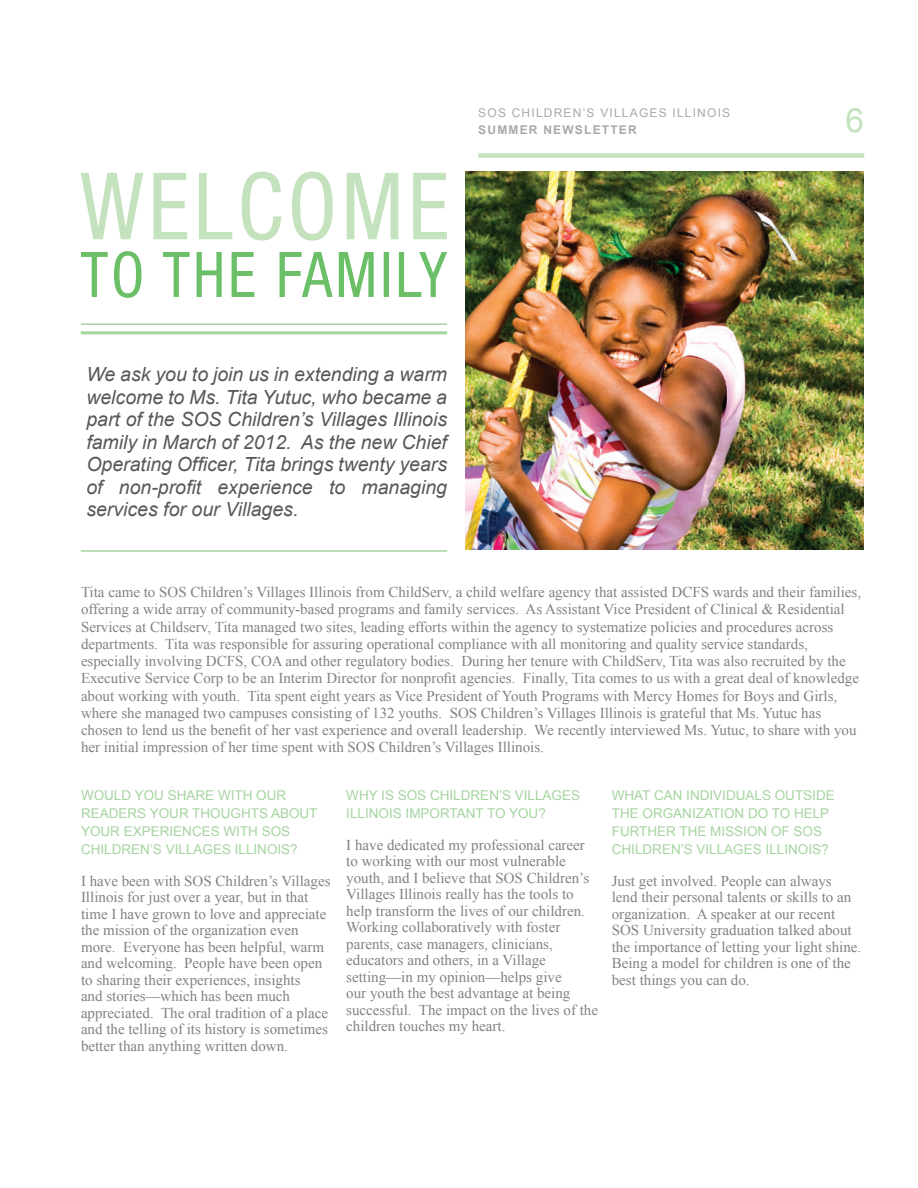
<style>
.page{position:relative;width:918px;height:1188px;background:#fff}
.page>*{position:absolute;margin:0;border:0;box-sizing:border-box;transform-origin:0 0}
.t1{font:33.45px "Arial";color:#c4e2bd}
.t2{font:italic 19.5px/22.5px "Arial";color:#57585a;text-align:justify}
.t3{font:15px/16.5px "Times New Roman";color:#808285}
.t4{font:13.5px/18px "Arial";color:#a6d4a0}
.t5{font:12px "Arial";letter-spacing:.1em;color:#a8a9ad}
.t6{font:700 12px "Arial";letter-spacing:.1em;color:#a8a9ad}
</style>
<div class="page">
<div style="left:478px;top:153px;width:386px;height:5px;background:#c4e2bd"></div>
<svg style="left:81px;top:172px;width:366px;height:69px"></svg>
<svg style="left:81px;top:251px;width:366px;height:47px"></svg>
<img style="left:466px;top:171px;width:398px;height:378px">
<hr style="left:81px;top:331px;width:366px;height:3px;background:#a6d4a0">
<hr style="left:81px;top:323px;width:366px;height:2px;background:#a6d4a0">
<hr style="left:81px;top:550px;width:366px;height:2px;background:#a6d4a0">
<p class="t5" style="left:478px;top:105px;width:253px">SOS CHILDREN’S VILLAGES ILLINOIS</p>
<p class="t6" style="left:478px;top:122px;width:160px">SUMMER NEWSLETTER</p>
<p class="t2" style="left:86px;top:363px;width:362px">We ask you to join us in extending a warm welcome to Ms. Tita Yutuc, who became a part of the SOS Children’s Villages Illinois family in March of 2012. As the new Chief Operating Officer, Tita brings twenty years of non-profit experience to managing services for our Villages.</p>
<h1 class="t1" style="left:846px;top:98px;width:20px">6</h1>
<p class="t3" style="left:81px;top:583px;width:782px;line-height:17.2px">Tita came to SOS Children’s Villages Illinois from ChildServ, a child welfare agency that assisted DCFS wards and their families, offering a wide array of community-based programs and family services. As Assistant Vice President of Clinical &amp; Residential Services at Childserv, Tita managed two sites, leading efforts within the agency to systematize policies and procedures across departments. Tita was responsible for assuring operational compliance with all monitoring and quality service standards, especially involving DCFS, COA and other regulatory bodies. During her tenure with ChildServ, Tita was also recruited by the Executive Service Corp to be an Interim Director for nonprofit agencies. Finally, Tita comes to us with a great deal of knowledge about working with youth. Tita spent eight years as Vice President of Youth Programs with Mercy Homes for Boys and Girls, where she managed two campuses consisting of 132 youths. SOS Children’s Villages Illinois is grateful that Ms. Yutuc has chosen to lend us the benefit of her vast experience and overall leadership. We recently interviewed Ms. Yutuc, to share with you her initial impression of her time spent with SOS Children’s Villages Illinois.</p>
<p class="t4" style="left:81px;top:787px;width:238px">WOULD YOU SHARE WITH OUR<br>READERS YOUR THOUGHTS ABOUT<br>YOUR EXPERIENCES WITH SOS<br>CH ILDREN’S VILLAGES I LLINOIS?</p>
<p class="t3" style="left:81px;top:872px;width:251px">I have been with SOS Children’s Villages Illinois for just over a year, but in that time I have grown to love and appreciate the mission of the organization even more. Everyone has been helpful, warm and welcoming. People have been open to sharing their experiences, insights<br>and stories—which has been much appreciated. The oral tradition of a place and the telling of its history is sometimes better than anything written down.</p>
<p class="t4" style="left:612px;top:787px;width:225px">WHAT CAN INDIVIDUALS OUTSIDE<br>TH E ORGANIZATION DO TO H ELP<br>FURTHER THE MISSION OF SOS<br>CH ILDREN’S VILLAGES I LLINOIS?</p>
<p class="t3" style="left:612px;top:872px;width:251px">Just get involved. People can always<br>lend their personal talents or skills to an organization. A speaker at our recent SOS University graduation talked about the importance of letting your light shine.<br>Being a model for children is one of the best things you can do.</p>
<p class="t4" style="left:346px;top:787px;width:62px">WHY IS SOS</p>
<p class="t4" style="left:346px;top:787px;width:235px;text-indent:84px">CH ILDREN’S VILLAGES<br>I LLINOIS I MPORTANT TO YOU?</p>
<p class="t3" style="left:346px;top:836px;width:253px">I have dedicated my professional career to working with our most vulnerable youth, and I believe that SOS Children’s Villages Illinois really has the tools to help transform the lives of our children.<br>Working collaboratively with foster parents, case managers, clinicians, educators and others, in a Village setting—in my opinion—helps give<br>our youth the best advantage at being successful. The impact on the lives of the children touches my heart.</p>
</div>
